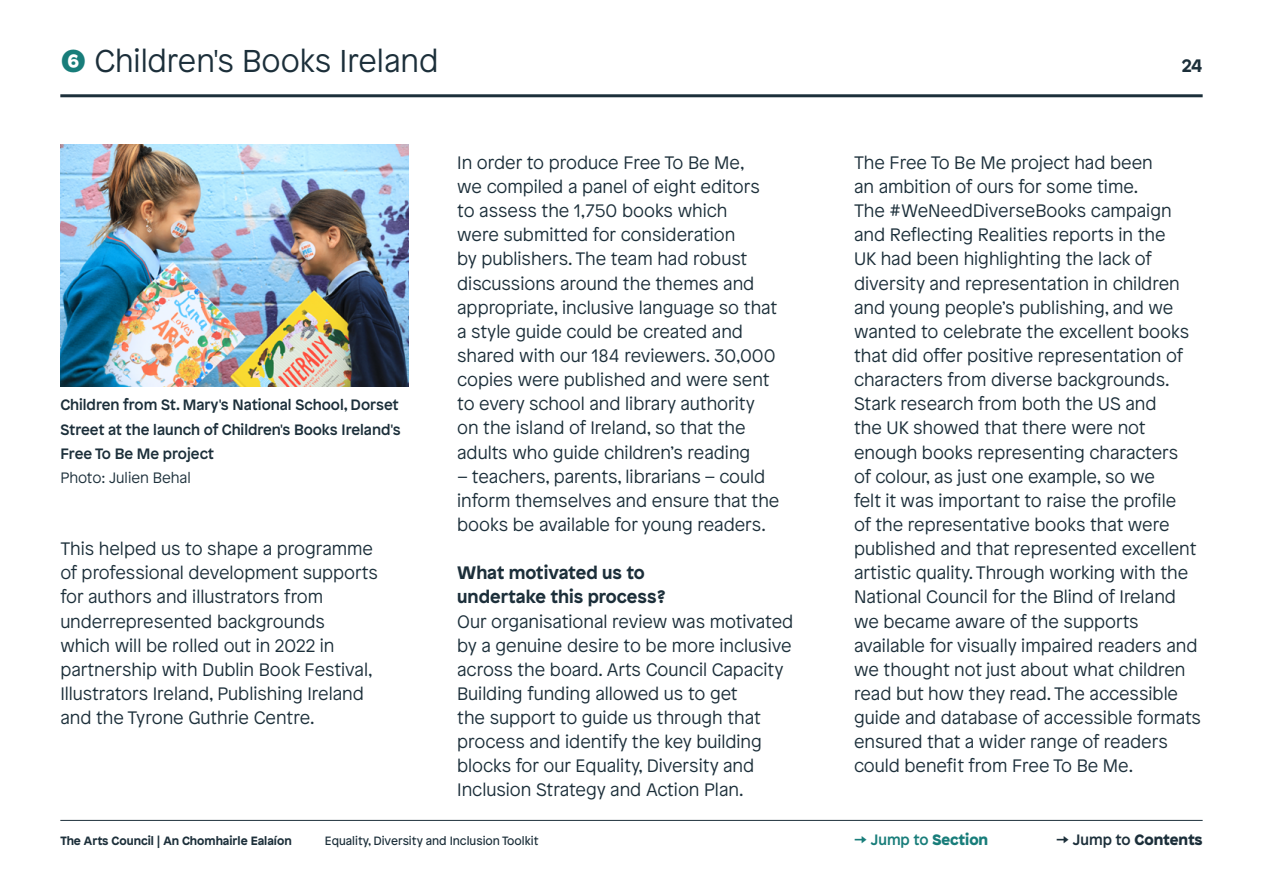
<style>
.page{position:relative;width:1263px;height:893px;background:#fff}
.page>*{position:absolute;margin:0;border:0;box-sizing:border-box;transform-origin:0 0}
.t1{font:300 31.5px "Patron";color:#1c2f3a}
.Body{font:300 18px/24.2px "Patron";color:#1c2f3a}
.t2{font:700 18px/24.2px "Patron";color:#1c2f3a}
.t3{font:500 15px/24.2px "Patron";color:#1c2f3a}
.t4{font:900 15px "Patron";color:#1c2f3a}
.t5{font:500 15px "Patron";color:#187d7a}
.t6{font:12px "Patron";color:#1c2f3a}
.t7{font:700 12px "Patron";color:#1c2f3a}
.s1{font-weight:700;color:#187d7a}
.s2{font-weight:300}
.s3{font-weight:900}
.s4{font-weight:500}
</style>
<div class="page">
<hr style="left:60px;top:94px;width:1143px;height:3px;background:#1c2f3a">
<hr style="left:60px;top:820px;width:1143px;height:1px;background:#1c2f3a">
<img style="left:60px;top:145px;width:349px;height:241px">
<h1 class="t1" style="left:60px;top:39px;width:380px"><span class="s1">❻</span> Children's Books Ireland</h1>
<p class="t3" style="left:60px;top:392px;width:342px">Children from St. Mary's National School, Dorset Street at the launch of Children's Books Ireland's Free To Be Me project<br><span class="s2">Photo: Julien Behal</span></p>
<p class="Body" style="left:60px;top:536px;width:319px">This helped us to shape a programme of professional development supports for authors and illustrators from underrepresented backgrounds which will be rolled out in 2022 in partnership with Dublin Book Festival, Illustrators Ireland, Publishing Ireland and the Tyrone Guthrie Centre.</p>
<p class="Body" style="left:457px;top:150px;width:322px">In order to produce Free To Be Me,<br>we compiled a panel of eight editors to assess the 1,750 books which<br>were submitted for consideration<br>by publishers. The team had robust discussions around the themes and appropriate, inclusive language so that a style guide could be created and shared with our 184 reviewers. 30,000 copies were published and were sent to every school and library authority on the island of Ireland, so that the adults who guide children’s reading</p>
<p class="Body" style="left:457px;top:463px;width:324px">– teachers, parents, librarians – could inform themselves and ensure that the books be available for young readers.</p>
<h3 class="t2" style="left:457px;top:559px;width:210px">What motivated us to undertake this process?</h3>
<p class="Body" style="left:457px;top:608px;width:338px">Our organisational review was motivated by a genuine desire to be more inclusive across the board. Arts Council Capacity Building funding allowed us to get<br>the support to guide us through that process and identify the key building blocks for our Equality, Diversity and Inclusion Strategy and Action Plan.</p>
<p class="t2" style="left:1182px;top:52px;width:22px">24</p>
<p class="Body" style="left:854px;top:150px;width:348px">The Free To Be Me project had been<br>an ambition of ours for some time.<br>The #WeNeedDiverseBooks campaign and Reflecting Realities reports in the<br>UK had been highlighting the lack of diversity and representation in children and young people’s publishing, and we wanted to celebrate the excellent books that did offer positive representation of characters from diverse backgrounds.<br>Stark research from both the US and<br>the UK showed that there were not enough books representing characters<br>of colour, as just one example, so we<br>felt it was important to raise the profile<br>of the representative books that were published and that represented excellent artistic quality. Through working with the National Council for the Blind of Ireland we became aware of the supports available for visually impaired readers and we thought not just about what children read but how they read. The accessible guide and database of accessible formats ensured that a wider range of readers could benefit from Free To Be Me.</p>
<p class="t5" style="left:854px;top:828px;width:136px">→ Jump to <span class="s3">Section</span></p>
<p class="t7" style="left:60px;top:831px;width:233px">The Arts Council | An Chomhairle Ealaíon</p>
<p class="t4" style="left:1056px;top:827px;width:148px"><span class="s4">→ Jump to</span> Contents</p>
<p class="t6" style="left:325px;top:831px;width:215px">Equality, Diversity and Inclusion Toolkit</p>
</div>
